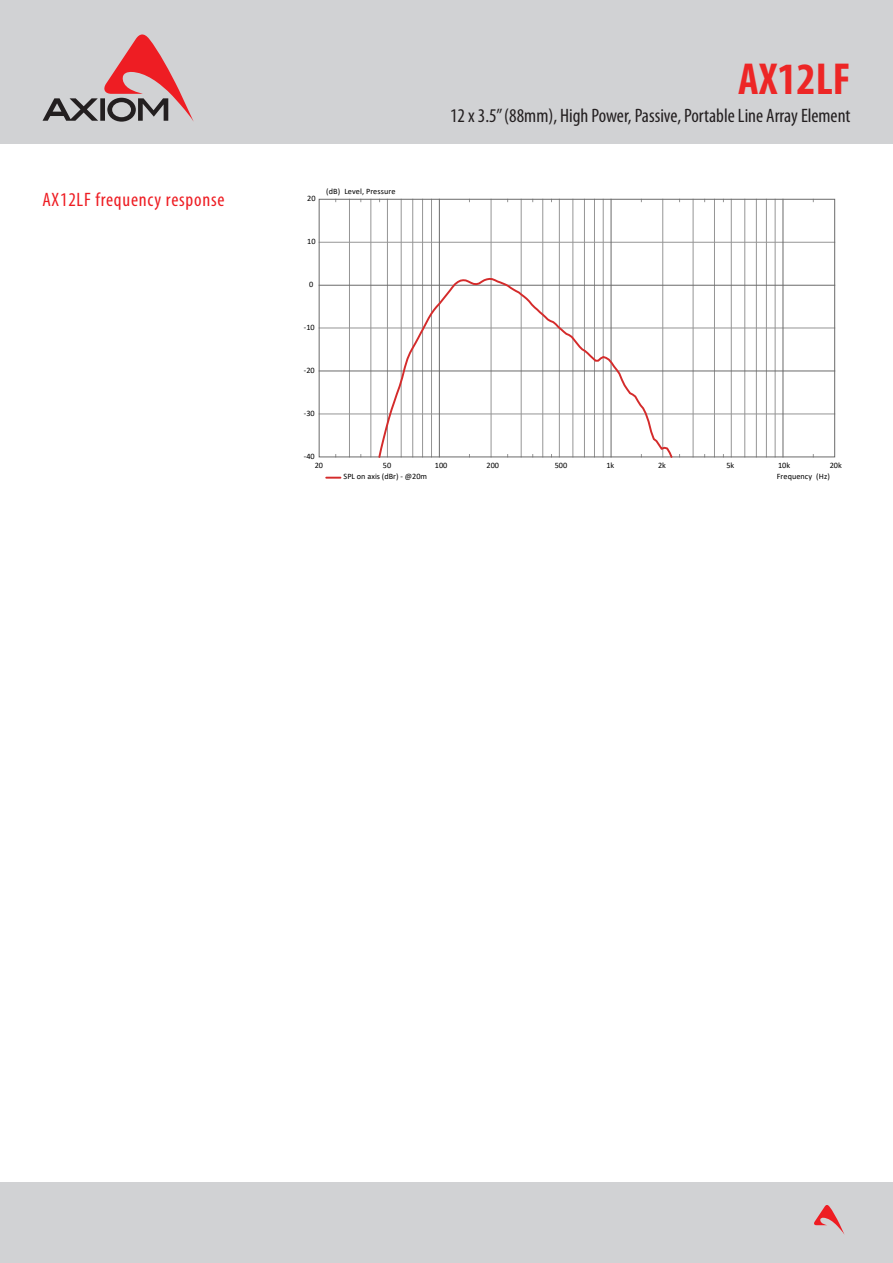
<style>
.page{position:relative;width:893px;height:1263px;background:#fff}
.page>*{position:absolute;margin:0;border:0;box-sizing:border-box;transform-origin:0 0}
.t1{font:700 condensed 45px "Myriad Pro";color:#ed2626}
.t2{font:condensed 19.5px "Myriad Pro";color:#231f20}
.t3{font:condensed 19.5px "Myriad Pro";letter-spacing:.04em;color:#ee1d23}
.t4{font:8.25px "Calibri";color:#000}
</style>
<div class="page">
<div style="left:0;top:1183px;width:893px;height:80px;background:#d1d2d4"></div>
<div style="left:0;top:0;width:893px;height:143px;background:#d1d2d4"></div>
<svg style="left:43px;top:34px;width:151px;height:88px"></svg>
<svg style="left:814px;top:1205px;width:30px;height:29px"></svg>
<hr style="left:349px;top:199px;width:1px;height:258px;background:#959595">
<hr style="left:371px;top:199px;width:1px;height:258px;background:#959595">
<hr style="left:387px;top:199px;width:1px;height:258px;background:#959595">
<hr style="left:401px;top:199px;width:1px;height:258px;background:#959595">
<hr style="left:412px;top:199px;width:1px;height:258px;background:#959595">
<hr style="left:422px;top:199px;width:1px;height:258px;background:#959595">
<hr style="left:431px;top:199px;width:1px;height:258px;background:#959595">
<hr style="left:491px;top:199px;width:1px;height:258px;background:#959595">
<hr style="left:521px;top:199px;width:1px;height:258px;background:#959595">
<hr style="left:542px;top:199px;width:1px;height:258px;background:#959595">
<hr style="left:559px;top:199px;width:1px;height:258px;background:#959595">
<hr style="left:573px;top:199px;width:1px;height:258px;background:#959595">
<hr style="left:584px;top:199px;width:1px;height:258px;background:#959595">
<hr style="left:594px;top:199px;width:1px;height:258px;background:#959595">
<hr style="left:603px;top:199px;width:1px;height:258px;background:#959595">
<hr style="left:662px;top:199px;width:1px;height:258px;background:#959595">
<hr style="left:693px;top:199px;width:1px;height:258px;background:#959595">
<hr style="left:714px;top:199px;width:1px;height:258px;background:#959595">
<hr style="left:731px;top:199px;width:1px;height:258px;background:#959595">
<hr style="left:744px;top:199px;width:1px;height:258px;background:#959595">
<hr style="left:756px;top:199px;width:1px;height:258px;background:#959595">
<hr style="left:766px;top:199px;width:1px;height:258px;background:#959595">
<hr style="left:775px;top:199px;width:1px;height:258px;background:#959595">
<hr style="left:319px;top:328px;width:516px;height:1px;background:#959595">
<hr style="left:319px;top:414px;width:516px;height:1px;background:#959595">
<hr style="left:319px;top:242px;width:516px;height:1px;background:#959595">
<hr style="left:439px;top:199px;width:1px;height:258px;background:#6a6a6a">
<hr style="left:611px;top:199px;width:1px;height:258px;background:#6a6a6a">
<hr style="left:783px;top:199px;width:1px;height:258px;background:#6a6a6a">
<hr style="left:319px;top:285px;width:516px;height:1px;background:#6a6a6a">
<hr style="left:319px;top:371px;width:516px;height:1px;background:#6a6a6a">
<svg style="left:326px;top:477px;width:14px;height:2px"></svg>
<svg style="left:377px;top:277px;width:297px;height:181px"></svg>
<p class="t3" style="left:43px;top:188px;width:184px">AX12LF frequency response</p>
<p class="t4" style="left:307px;top:193px;width:10px">20</p>
<p class="t4" style="left:326px;top:186px;width:71px">(dB) Level, Pressure</p>
<p class="t4" style="left:307px;top:236px;width:10px">10</p>
<p class="t4" style="left:309px;top:279px;width:6px">0</p>
<p class="t4" style="left:304px;top:321px;width:12px">-10</p>
<p class="t4" style="left:304px;top:364px;width:12px">-20</p>
<p class="t4" style="left:304px;top:407px;width:12px">-30</p>
<p class="t4" style="left:304px;top:450px;width:12px">-40</p>
<h1 class="t1" style="left:738px;top:51px;width:114px">AX12LF</h1>
<h2 class="t2" style="left:450px;top:104px;width:402px">12 x 3.5” (88mm), High Power, Passive, Portable Line Array Element</h2>
<p class="t4" style="left:435px;top:459px;width:14px">100</p>
<p class="t4" style="left:606px;top:459px;width:9px">1k</p>
<p class="t4" style="left:778px;top:459px;width:14px">10k</p>
<p class="t4" style="left:315px;top:459px;width:10px">20</p>
<p class="t4" style="left:383px;top:459px;width:10px">50</p>
<p class="t4" style="left:486px;top:459px;width:14px">200</p>
<p class="t4" style="left:555px;top:459px;width:14px">500</p>
<p class="t4" style="left:658px;top:459px;width:9px">2k</p>
<p class="t4" style="left:726px;top:459px;width:9px">5k</p>
<p class="t4" style="left:830px;top:459px;width:14px">20k</p>
<p class="t4" style="left:344px;top:471px;width:85px">SPL on axis (dBr) - @20m</p>
<p class="t4" style="left:777px;top:471px;width:54px">Frequency (Hz)</p>
</div>
